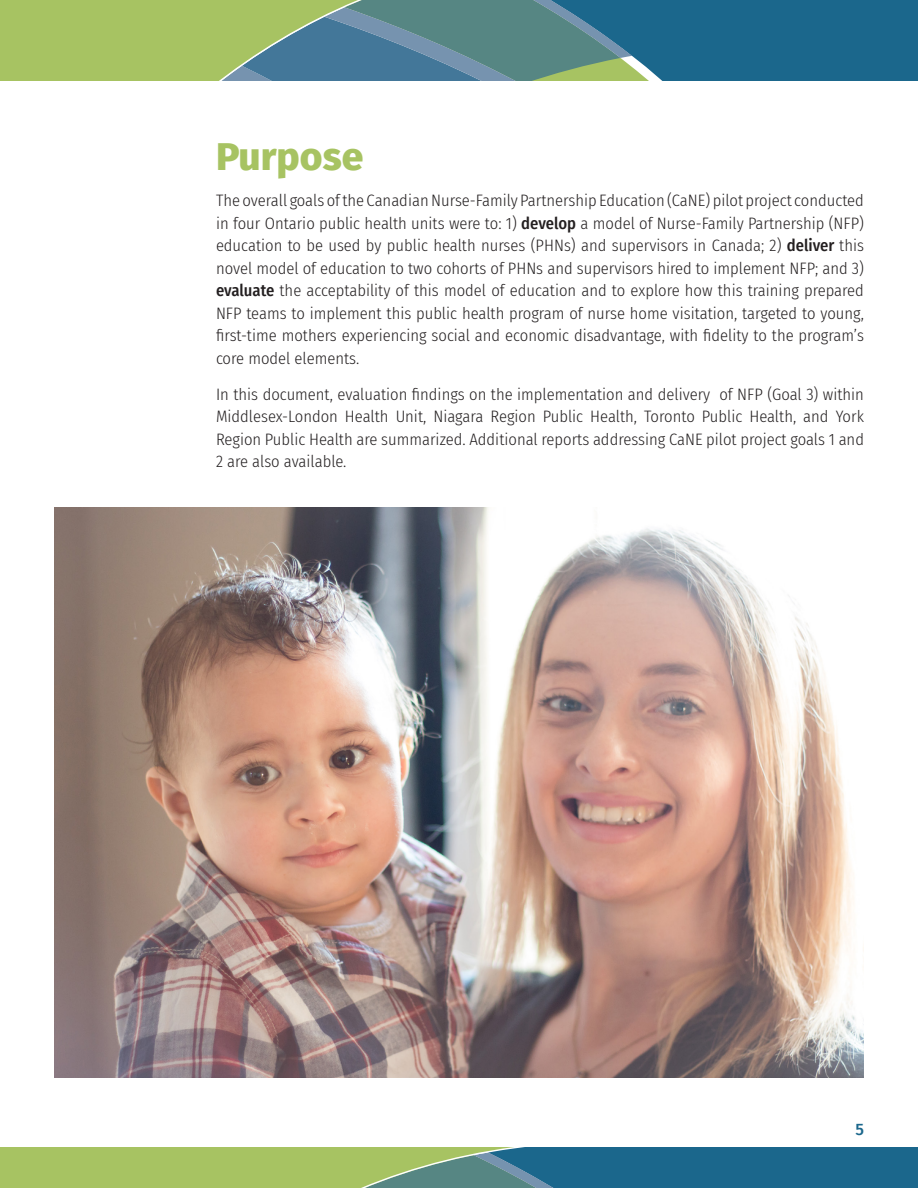
<style>
.page{position:relative;width:918px;height:1188px;background:#fff}
.page>*{position:absolute;margin:0;border:0;box-sizing:border-box;transform-origin:0 0}
.Large_Heading{font:800 39px "Fira Sans";color:#a7c362}
.Body_Test_1{font:300 16.5px/22.5px "Fira Sans Condensed";color:#231f20;text-align:justify}
.t1{font:500 16.5px "Fira Sans";color:#1b678c}
.s1{font-weight:500}
</style>
<div class="page">
<div style="left:641px;top:0;width:277px;height:81px;background:#1b678c"></div>
<svg style="left:0;top:0;width:632px;height:81px;background:#7aa07b"></svg>
<svg style="left:0;top:1148px;width:918px;height:40px;background:#639679"></svg>
<img style="left:54px;top:508px;width:810px;height:569px">
<p class="Large_Heading" style="left:216px;top:123px;width:149px">Purpose</p>
<p class="Body_Test_1" style="left:216px;top:189px;width:650px">The overall goals of the Canadian Nurse-Family Partnership Education (CaNE) pilot project conducted in four Ontario public health units were to: 1) <span class="s1">develop</span> a model of Nurse-Family Partnership (NFP) education to be used by public health nurses (PHNs) and supervisors in Canada; 2) <span class="s1">deliver</span> this novel model of education to two cohorts of PHNs and supervisors hired to implement NFP; and 3) <span class="s1">evaluate</span> the acceptability of this model of education and to explore how this training prepared NFP teams to implement this public health program of nurse home visitation, targeted to young, first-time mothers experiencing social and economic disadvantage, with fidelity to the program’s core model elements.</p>
<p class="Body_Test_1" style="left:216px;top:383px;width:650px">In this document, evaluation findings on the implementation and delivery of NFP (Goal 3) within Middlesex-London Health Unit, Niagara Region Public Health, Toronto Public Health, and York Region Public Health are summarized. Additional reports addressing CaNE pilot project goals 1 and 2 are also available.</p>
<p class="t1" style="left:855px;top:1116px;width:10px">5</p>
</div>
